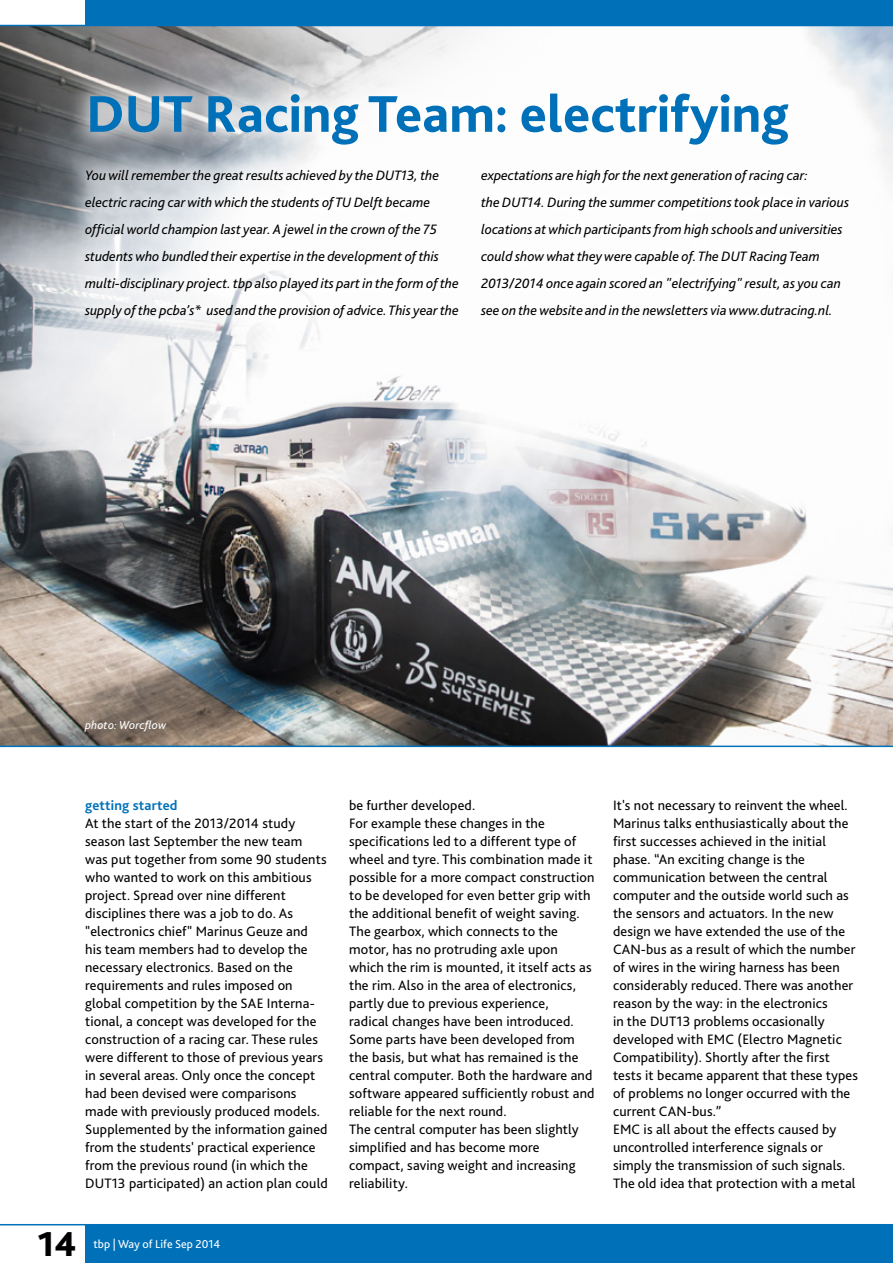
<style>
.page{position:relative;width:893px;height:1263px;background:#fff}
.page>*{position:absolute;margin:0;border:0;box-sizing:border-box;transform-origin:0 0}
.t1{font:800 54px "Bliss 2";color:#0071b9}
.t2{font:800 36px "Bliss 2";color:#000}
.t3{font:14.25px/18px "Bliss 2";letter-spacing:.01em;color:#000}
.t4{font:italic 14.25px/27px "Bliss 2";color:#000}
.t5{font:700 14.25px "Bliss 2";letter-spacing:.01em;color:#0071b9}
.t6{font:12px "Bliss 2";color:#fff}
.t7{font:italic 12px "Bliss 2";letter-spacing:.01em;color:#fff}
</style>
<div class="page">
<img style="left:0;top:26px;width:893px;height:720px">
<div style="left:62px;top:146px;width:810px;height:196px;background:#fff;opacity:.75"></div>
<div style="left:66px;top:70px;width:745px;height:98px;background:#fff;opacity:.75"></div>
<hr style="left:0;top:1224px;width:893px;height:1px;background:#0071b9">
<hr style="left:0;top:746px;width:893px;height:1px;background:#0071b9">
<div style="left:85px;top:0;width:808px;height:26px;background:#0071b9"></div>
<div style="left:85px;top:1225px;width:808px;height:38px;background:#0071b9"></div>
<hr style="left:0;top:25px;width:893px;height:1px;background:#0071b9">
<h1 class="t1" style="left:86px;top:80px;width:704px">DUT Racing Team: electrifying</h1>
<p class="t4" style="left:85px;top:161px;width:375px">You will remember the great results achieved by the DUT13, the electric racing car with which the students of TU Delft became official world champion last year. A jewel in the crown of the 75 students who bundled their expertise in the development of this multi-disciplinary project. tbp also played its part in the form of the supply of the pcba’s* used and the provision of advice. This year the</p>
<p class="t4" style="left:481px;top:161px;width:370px">expectations are high for the next generation of racing car:<br>the DUT14. During the summer competitions took place in various locations at which participants from high schools and universities could show what they were capable of. The DUT Racing Team 2013/2014 once again scored an "electrifying" result, as you can see on the website and in the newsletters via www.dutracing.nl.</p>
<p class="t7" style="left:85px;top:718px;width:83px">photo: Worcflow</p>
<p class="t5" style="left:85px;top:796px;width:94px">getting started</p>
<p class="t3" style="left:85px;top:814px;width:244px">At the start of the 2013/2014 study season last September the new team was put together from some 90 students who wanted to work on this ambitious project. Spread over nine different disciplines there was a job to do. As "electronics chief" Marinus Geuze and his team members had to develop the necessary electronics. Based on the requirements and rules imposed on global competition by the SAE Interna&shy;tional, a concept was developed for the construction of a racing car. These rules were different to those of previous years in several areas. Only once the concept had been devised were comparisons made with previously produced models.<br>Supplemented by the information gained from the students' practical experience from the previous round (in which the DUT13 participated) an action plan could</p>
<h2 class="t2" style="left:37px;top:1221px;width:41px">14</h2>
<p class="t6" style="left:94px;top:1236px;width:128px">tbp | Way of Life Sep 2014</p>
<p class="t3" style="left:349px;top:796px;width:247px">be further developed.<br>For example these changes in the specifications led to a different type of wheel and tyre. This combination made it possible for a more compact construction to be developed for even better grip with the additional benefit of weight saving.<br>The gearbox, which connects to the motor, has no protruding axle upon which the rim is mounted, it itself acts as the rim. Also in the area of electronics, partly due to previous experience,<br>radical changes have been introduced.<br>Some parts have been developed from the basis, but what has remained is the central computer. Both the hardware and software appeared sufficiently robust and reliable for the next round.<br>The central computer has been slightly simplified and has become more compact, saving weight and increasing reliability.</p>
<p class="t3" style="left:613px;top:796px;width:247px">It's not necessary to reinvent the wheel.<br>Marinus talks enthusiastically about the first successes achieved in the initial phase. “An exciting change is the communication between the central computer and the outside world such as the sensors and actuators. In the new design we have extended the use of the CAN-bus as a result of which the number of wires in the wiring harness has been considerably reduced. There was another reason by the way: in the electronics<br>in the DUT13 problems occasionally developed with EMC (Electro Magnetic Compatibility). Shortly after the first tests it became apparent that these types of problems no longer occurred with the current CAN-bus.”<br>EMC is all about the effects caused by uncontrolled interference signals or simply the transmission of such signals.<br>The old idea that protection with a metal</p>
</div>
